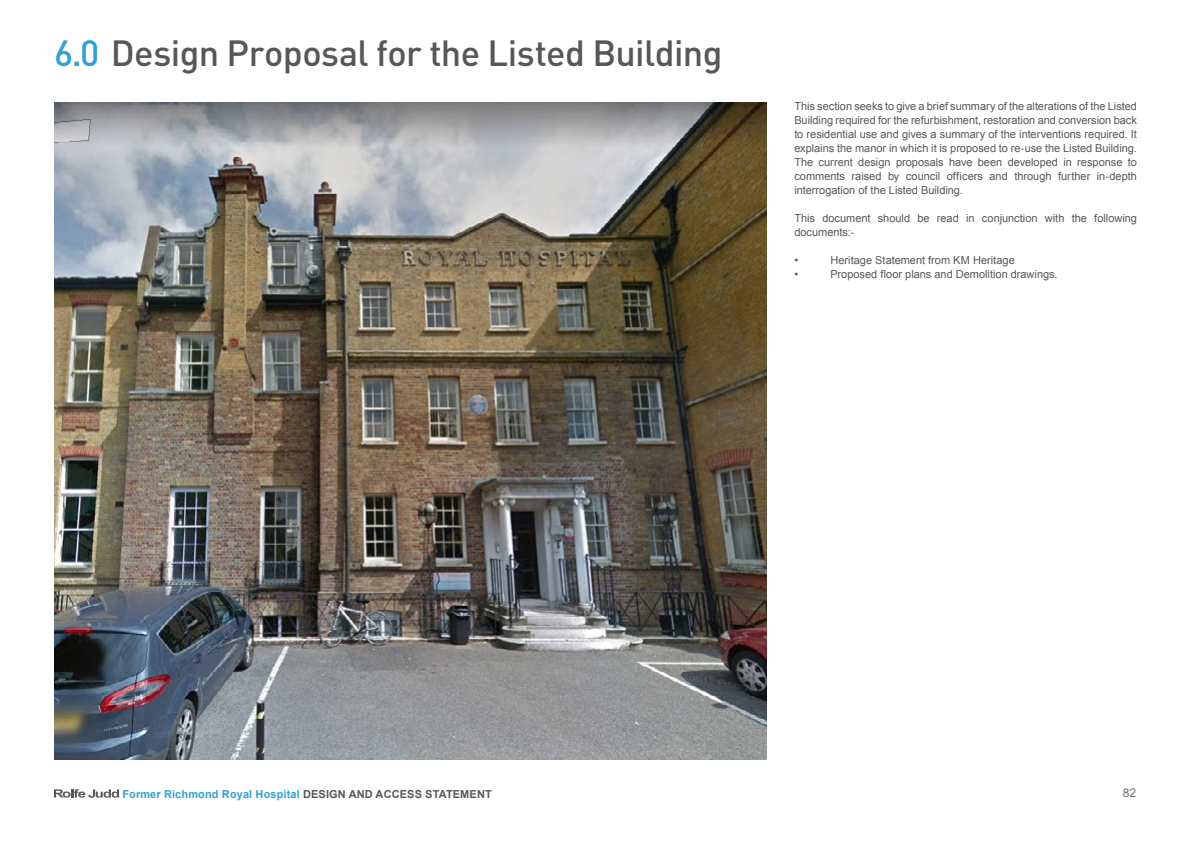
<style>
.page{position:relative;width:1191px;height:842px;background:#fff}
.page>*{position:absolute;margin:0;border:0;box-sizing:border-box;transform-origin:0 0}
.t1{font:500 36px "DIN Pro";letter-spacing:-.015em;color:#575756}
.t2{font:12px "Arial";color:#70706f}
.t3{font:11px/14px "Arial";color:#575756;text-align:justify}
.t4{font:700 11px "Arial";letter-spacing:.01em;color:#32a0d2}
.s1{color:#32a0d2}
.s2{color:#575756}
</style>
<div class="page">
<svg style="left:54px;top:789px;width:65px;height:9px"></svg>
<img style="left:54px;top:102px;width:713px;height:657px">
<h1 class="t1" style="left:54px;top:24px;width:670px"><span class="s1">6.0</span> Design Proposal for the Listed Building</h1>
<p class="t3" style="left:794px;top:99px;width:344px">This section seeks to give a brief summary of the alterations of the Listed Building required for the refurbishment, restoration and conversion back to residential use and gives a summary of the interventions required. It explains the manor in which it is proposed to re-use the Listed Building.<br>The current design proposals have been developed in response to comments raised by council officers and through further in-depth interrogation of the Listed Building.</p>
<p class="t3" style="left:794px;top:211px;width:344px">This document should be read in conjunction with the following documents:-</p>
<p class="t3" style="left:794px;top:253px;width:5px">•</p>
<p class="t3" style="left:830px;top:253px;width:186px">Heritage Statement from KM Heritage</p>
<p class="t3" style="left:794px;top:267px;width:5px">•</p>
<p class="t3" style="left:830px;top:267px;width:229px">Proposed floor plans and Demolition drawings.</p>
<p class="t4" style="left:122px;top:786px;width:371px">Former Richmond Royal Hospital <span class="s2">DESIGN AND ACCESS STATEMENT</span></p>
<p class="t2" style="left:1122px;top:785px;width:15px">82</p>
</div>
